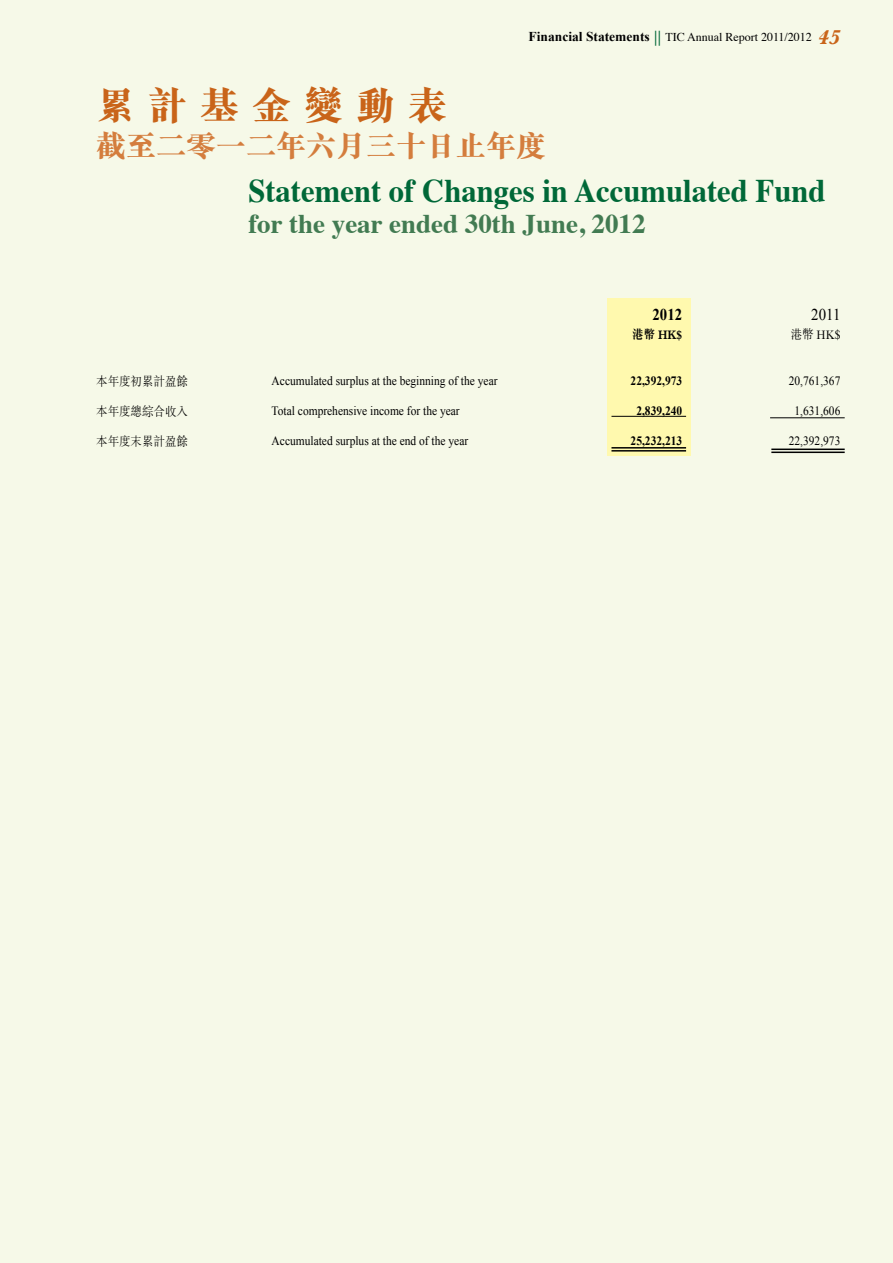
<style>
.page{position:relative;width:893px;height:1263px;background:#f6f9e8}
.page>*{position:absolute;margin:0;border:0;box-sizing:border-box;transform-origin:0 0}
.t1{font:800 39px "M Sung HK";color:#c96419}
.t2{font:700 33px "Times";color:#006838;scale:.93 1}
.t3{font:800 30px "M Sung HK";color:#d47d3d}
.t4{font:700 27px "Times";color:#427b52}
.t5{font:16.5px "Times New Roman";color:#000;scale:.9 1}
.t6{font:700 16.5px "Times New Roman";color:#000;scale:.9 1}
.t7{font:700 13.5px "Times New Roman";color:#000}
.t8{font:12.75px "Times New Roman";color:#000;scale:.9 1}
.t9{font:300 12.75px "M Sung HK";color:#000;scale:.9 1}
.t10{font:700 12.75px "Times New Roman";color:#000;scale:.9 1}
.t11{font:700 12.75px "M Sung HK";color:#000;scale:.9 1}
.t12{font:12px "Times";color:#000}
.s1{font-family:"M Sung HK";font-weight:500;font-size:15px;color:#006838}
.s2{font-family:"Baskerville";font-weight:700;font-style:italic;font-size:21px;color:#c96419}
.s3{font-family:"Times";font-weight:400}
</style>
<div class="page">
<div style="left:607px;top:298px;width:84px;height:157px;background:#fff9ae"></div>
<hr style="left:611px;top:416px;width:75px;height:1px;background:#000">
<hr style="left:611px;top:447px;width:75px;height:2px;background:#000">
<hr style="left:611px;top:450px;width:75px;height:2px;background:#000">
<hr style="left:770px;top:417px;width:75px;height:1px;background:#000">
<hr style="left:771px;top:449px;width:74px;height:1px;background:#000">
<hr style="left:771px;top:452px;width:74px;height:1px;background:#000">
<p class="t12" style="left:654px;top:26px;width:188px"><span class="s1">||</span> TIC Annual Report 2011/2012 <span class="s2">45</span></p>
<p class="t7" style="left:529px;top:27px;width:123px">Financial Statements</p>
<h1 class="t1" style="left:96px;top:78px;width:352px">累 計 基 金 變 動 表</h1>
<h3 class="t3" style="left:96px;top:125px;width:452px">截至二零一二年六月三十日止年度</h3>
<h2 class="t2" style="left:248px;top:159px;width:622px">Statement of Changes in Accumulated Fund</h2>
<h3 class="t4" style="left:248px;top:198px;width:399px">for the year ended 30th June, 2012</h3>
<p class="t9" style="left:96px;top:372px;width:103px">本年度初累計盈餘</p>
<p class="t9" style="left:96px;top:402px;width:103px">本年度總綜合收入</p>
<p class="t9" style="left:96px;top:432px;width:103px">本年度末累計盈餘</p>
<p class="t8" style="left:272px;top:372px;width:253px">Accumulated surplus at the beginning of the year</p>
<p class="t8" style="left:272px;top:402px;width:211px">Total comprehensive income for the year</p>
<p class="t8" style="left:272px;top:432px;width:220px">Accumulated surplus at the end of the year</p>
<p class="t6" style="left:652px;top:303px;width:35px">2012</p>
<p class="t11" style="left:632px;top:325px;width:57px">港幣 HK$</p>
<p class="t10" style="left:631px;top:372px;width:59px">22,392,973</p>
<p class="t10" style="left:636px;top:402px;width:52px">2,839,240</p>
<p class="t10" style="left:631px;top:432px;width:59px">25,232,213</p>
<p class="t5" style="left:811px;top:303px;width:34px">2011</p>
<p class="t9" style="left:791px;top:325px;width:57px">港幣 HK<span class="s3">$</span></p>
<p class="t8" style="left:789px;top:372px;width:59px">20,761,367</p>
<p class="t8" style="left:794px;top:402px;width:52px">1,631,606</p>
<p class="t8" style="left:789px;top:432px;width:59px">22,392,973</p>
</div>
